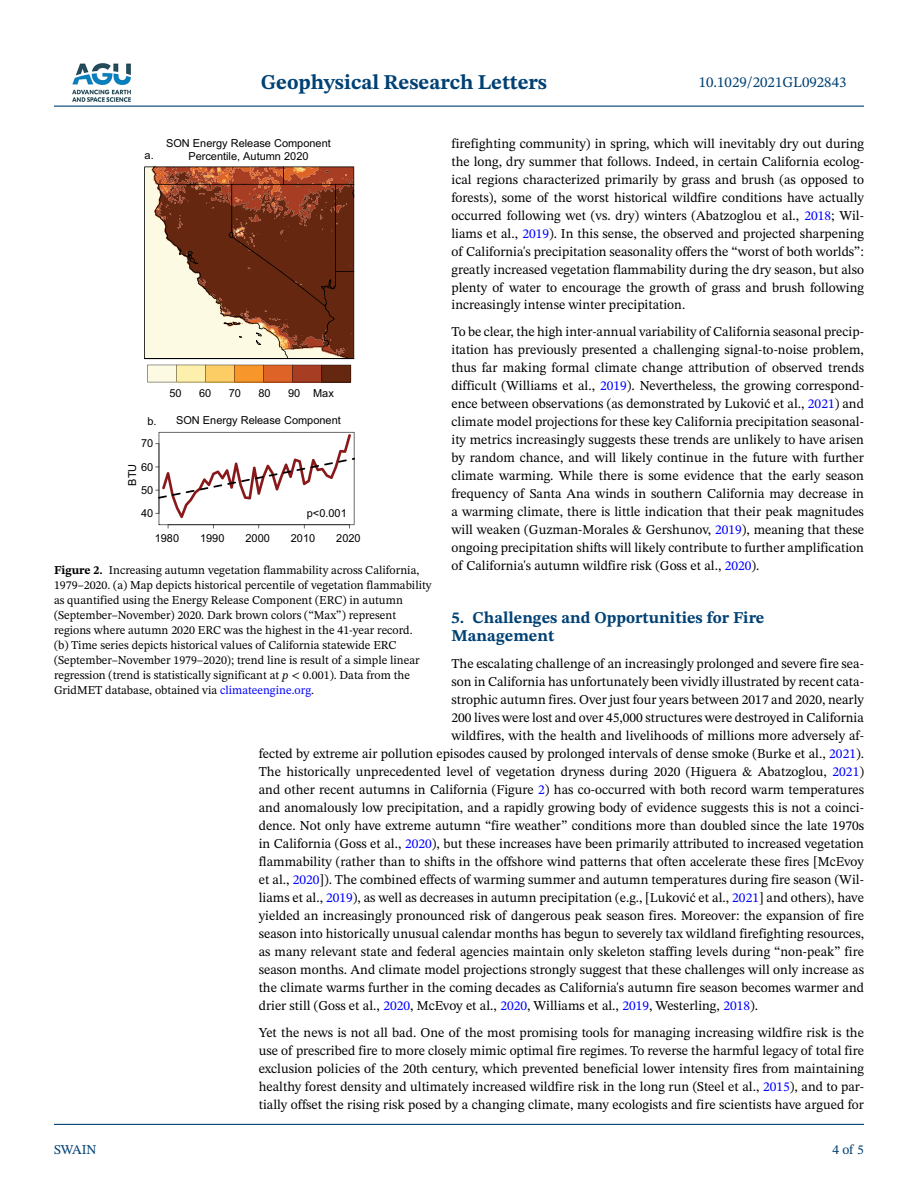
<style>
.page{position:relative;width:918px;height:1188px;background:#fff}
.page>*{position:absolute;margin:0;border:0;box-sizing:border-box;transform-origin:0 0}
.t1{font:700 21px "STIX Two Text";color:#004174}
.t2{font:700 16.5px/18px "STIX Two Text";color:#004174}
.t3{font:15px "STIX Two Text";color:#004174}
.t4{font:13.5px/18px "STIX Two Text";color:#000;text-align:justify}
.t5{font:13.5px "STIX Two Text";color:#004174}
.t6{font:12px/15px "STIX Two Text";color:#000}
.t7{font:10.95px/13.2px "Arial";color:#000;text-align:center}
.s1{color:#00f}
.s2{font-weight:700}
.s3{font-style:italic}
</style>
<div class="page">
<hr style="left:54px;top:106px;width:810px;height:1px;background:#004174">
<hr style="left:54px;top:1124px;width:810px;height:1px;background:#004174">
<img style="left:72px;top:63px;width:59px;height:39px">
<svg style="left:155px;top:432px;width:199px;height:96px"></svg>
<svg style="left:144px;top:166px;width:211px;height:193px;background:#97664d"></svg>
<svg style="left:147px;top:365px;width:204px;height:17px;background:#ce8f56"></svg>
<h1 class="t1" style="left:261px;top:67px;width:288px">Geophysical Research Letters</h1>
<p class="t3" style="left:699px;top:72px;width:149px">10.1029/2021GL092843</p>
<p class="t4" style="left:452px;top:134px;width:414px">firefighting community) in spring, which will inevitably dry out during the long, dry summer that follows. Indeed, in certain California ecolog&shy;ical regions characterized primarily by grass and brush (as opposed to forests), some of the worst historical wildfire conditions have actually occurred following wet (vs. dry) winters (Abatzoglou et al., <span class="s1">2018</span>; Wil&shy;liams et al., <span class="s1">2019</span>). In this sense, the observed and projected sharpening of California's precipitation seasonality offers the “worst of both worlds”: greatly increased vegetation flammability during the dry season, but also plenty of water to encourage the growth of grass and brush following increasingly intense winter precipitation.</p>
<p class="t4" style="left:452px;top:323px;width:414px">To be clear, the high inter-annual variability of California seasonal precip&shy;itation has previously presented a challenging signal-to-noise problem, thus far making formal climate change attribution of observed trends difficult (Williams et al., <span class="s1">2019</span>). Nevertheless, the growing correspond&shy;ence between observations (as demonstrated by Luković et al., <span class="s1">2021</span>) and climate model projections for these key California precipitation seasonal&shy;ity metrics increasingly suggests these trends are unlikely to have arisen by random chance, and will likely continue in the future with further climate warming. While there is some evidence that the early season frequency of Santa Ana winds in southern California may decrease in a warming climate, there is little indication that their peak magnitudes will weaken (Guzman-Morales &amp; Gershunov, <span class="s1">2019</span>), meaning that these ongoing precipitation shifts will likely contribute to further amplification of California's autumn wildfire risk (Goss et al., <span class="s1">2020</span>).</p>
<p class="t2" style="left:452px;top:609px;width:314px">5. Challenges and Opportunities for Fire<br>Management</p>
<p class="t4" style="left:452px;top:655px;width:414px">The escalating challenge of an increasingly prolonged and severe fire sea-</p>
<p class="t4" style="left:452px;top:673px;width:414px">son in California has unfortunately been vividly illustrated by recent cata-</p>
<p class="t4" style="left:452px;top:691px;width:414px">strophic autumn fires. Over just four years between 2017 and 2020, nearly</p>
<p class="t4" style="left:452px;top:709px;width:414px">200 lives were lost and over 45,000 structures were destroyed in California</p>
<p class="t4" style="left:452px;top:727px;width:414px">wildfires, with the health and livelihoods of millions more adversely af-</p>
<p class="t4" style="left:259px;top:745px;width:607px">fected by extreme air pollution episodes caused by prolonged intervals of dense smoke (Burke et al., <span class="s1">2021</span>).</p>
<p class="t4" style="left:259px;top:763px;width:607px">The historically unprecedented level of vegetation dryness during 2020 (Higuera &amp; Abatzoglou, <span class="s1">2021</span>)</p>
<p class="t4" style="left:259px;top:781px;width:607px">and other recent autumns in California (Figure <span class="s1">2</span>) has co-occurred with both record warm temperatures</p>
<p class="t4" style="left:259px;top:799px;width:607px">and anomalously low precipitation, and a rapidly growing body of evidence suggests this is not a coinci-</p>
<p class="t4" style="left:259px;top:817px;width:607px">dence. Not only have extreme autumn “fire weather” conditions more than doubled since the late 1970s</p>
<p class="t4" style="left:259px;top:835px;width:607px">in California (Goss et al., <span class="s1">2020</span>), but these increases have been primarily attributed to increased vegetation</p>
<p class="t4" style="left:259px;top:853px;width:607px">flammability (rather than to shifts in the offshore wind patterns that often accelerate these fires [McEvoy</p>
<p class="t4" style="left:259px;top:871px;width:607px">et al., <span class="s1">2020</span>]). The combined effects of warming summer and autumn temperatures during fire season (Wil-</p>
<p class="t4" style="left:259px;top:889px;width:607px">liams et al., <span class="s1">2019</span>), as well as decreases in autumn precipitation (e.g., [Luković et al., <span class="s1">2021</span>] and others), have</p>
<p class="t4" style="left:259px;top:907px;width:607px">yielded an increasingly pronounced risk of dangerous peak season fires. Moreover: the expansion of fire</p>
<p class="t4" style="left:259px;top:925px;width:607px">season into historically unusual calendar months has begun to severely tax wildland firefighting resources,</p>
<p class="t4" style="left:259px;top:943px;width:607px">as many relevant state and federal agencies maintain only skeleton staffing levels during “non-peak” fire</p>
<p class="t4" style="left:259px;top:961px;width:607px">season months. And climate model projections strongly suggest that these challenges will only increase as</p>
<p class="t4" style="left:259px;top:979px;width:607px">the climate warms further in the coming decades as California's autumn fire season becomes warmer and</p>
<p class="t4" style="left:259px;top:997px;width:501px">drier still (Goss et al., <span class="s1">2020</span>, McEvoy et al., <span class="s1">2020</span>, Williams et al., <span class="s1">2019</span>, Westerling, <span class="s1">2018</span>).</p>
<p class="t4" style="left:259px;top:1024px;width:607px">Yet the news is not all bad. One of the most promising tools for managing increasing wildfire risk is the use of prescribed fire to more closely mimic optimal fire regimes. To reverse the harmful legacy of total fire exclusion policies of the 20th century, which prevented beneficial lower intensity fires from maintaining healthy forest density and ultimately increased wildfire risk in the long run (Steel et al., <span class="s1">2015</span>), and to par&shy;tially offset the rising risk posed by a changing climate, many ecologists and fire scientists have argued for</p>
<p class="t7" style="left:166px;top:136px;width:166px">SON Energy Release Component<br>Percentile, Autumn 2020</p>
<p class="t7" style="left:145px;top:149px;width:11px">a.</p>
<p class="t7" style="left:169px;top:387px;width:14px">50</p>
<p class="t7" style="left:199px;top:387px;width:14px">60</p>
<p class="t7" style="left:229px;top:387px;width:14px">70</p>
<p class="t7" style="left:258px;top:387px;width:14px">80</p>
<p class="t7" style="left:288px;top:387px;width:47px">90 Max</p>
<p class="t7" style="left:176px;top:414px;width:166px">SON Energy Release Component</p>
<p class="t7" style="left:147px;top:414px;width:11px">b.</p>
<p class="t7" style="left:141px;top:437px;width:14px">70</p>
<p class="t7" style="left:141px;top:460px;width:14px">60</p>
<p class="t7" style="left:126px;top:486px;width:23px;rotate:-90deg">BTU</p>
<p class="t7" style="left:141px;top:483px;width:14px">50</p>
<p class="t7" style="left:307px;top:506px;width:41px">p&lt;0.001</p>
<p class="t7" style="left:141px;top:506px;width:14px">40</p>
<p class="t7" style="left:155px;top:531px;width:26px">1980</p>
<p class="t7" style="left:200px;top:531px;width:26px">1990</p>
<p class="t7" style="left:245px;top:531px;width:26px">2000</p>
<p class="t7" style="left:291px;top:531px;width:26px">2010</p>
<p class="t7" style="left:336px;top:531px;width:26px">2020</p>
<p class="t6" style="left:54px;top:562px;width:379px"><span class="s2">Figure 2.</span> Increasing autumn vegetation flammability across California, 1979–2020. (a) Map depicts historical percentile of vegetation flammability as quantified using the Energy Release Component (ERC) in autumn (September–November) 2020. Dark brown colors (“Max”) represent regions where autumn 2020 ERC was the highest in the 41-year record.<br>(b) Time series depicts historical values of California statewide ERC (September–November 1979–2020); trend line is result of a simple linear regression (trend is statistically significant at <span class="s3">p</span> &lt; 0.001). Data from the GridMET database, obtained via <span class="s1">climateengine.org</span>.</p>
<p class="t5" style="left:54px;top:1140px;width:44px">SWAIN</p>
<p class="t5" style="left:833px;top:1140px;width:33px">4 of 5</p>
</div>
